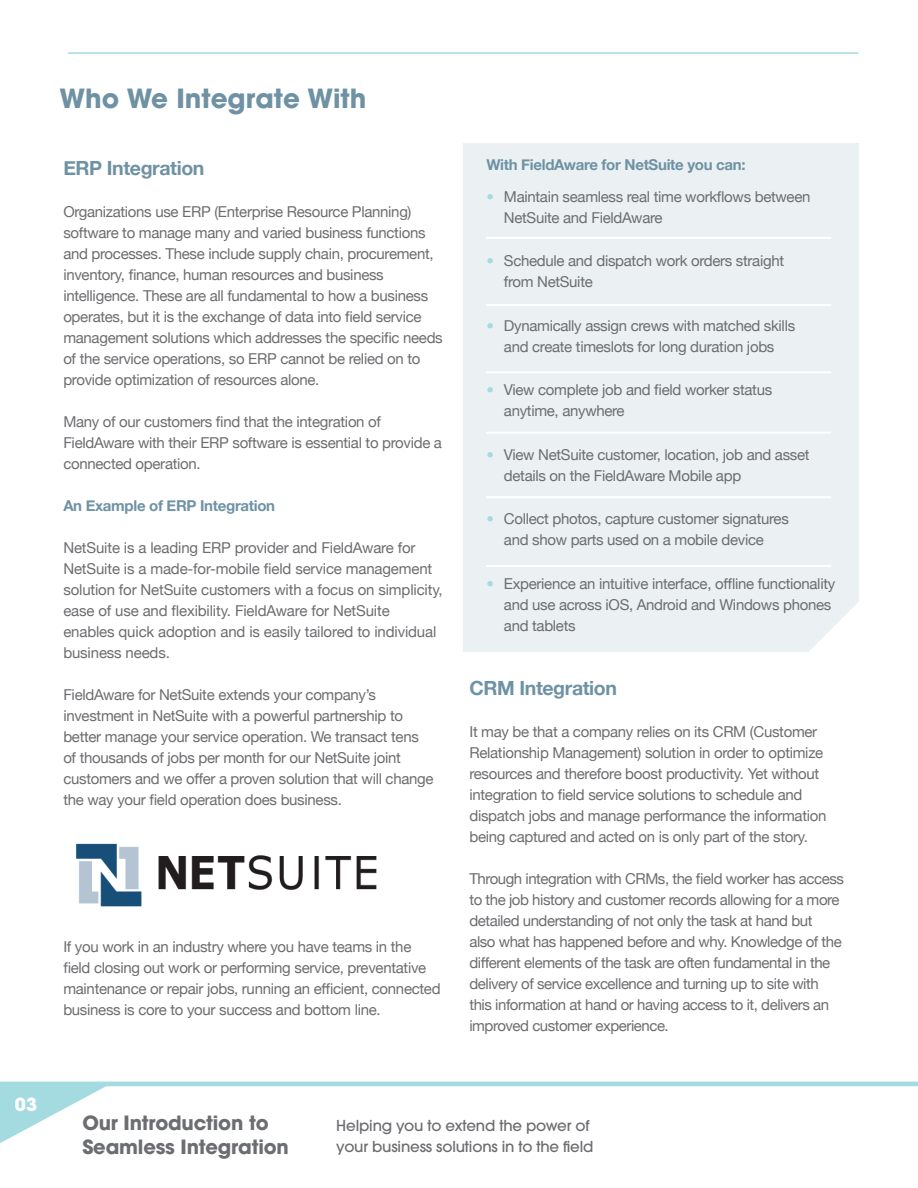
<style>
.page{position:relative;width:918px;height:1188px;background:#fff}
.page>*{position:absolute;margin:0;border:0;box-sizing:border-box;transform-origin:0 0}
.t1{font:700 26.25px "Avant Garde";color:#6e92a4}
.t2{font:700 19.5px/24px "Avant Garde";letter-spacing:-.01em;color:#6c6d70}
.t3{font:700 19.5px "Helvetica Neue";letter-spacing:-.02em;color:#6e92a4}
.t4{font:700 18px "Avant Garde";color:#fff}
.t5{font:15px/21px "Helvetica Neue";letter-spacing:-.02em;color:#6c6d70}
.t6{font:500 15px/21px "Avant Garde";letter-spacing:-.01em;color:#6c6d70}
.t7{font:700 15px "Helvetica Neue";letter-spacing:-.02em;color:#6e92a4}
.s1{color:#a3dbe0}
</style>
<div class="page">
<div style="left:463px;top:143px;width:395px;height:509px;background:#ebf0f3"></div>
<svg style="left:0;top:1082px;width:918px;height:61px"></svg>
<hr style="left:68px;top:52px;width:790px;height:2px;background:#a3dbe0">
<img style="left:76px;top:843px;width:301px;height:64px">
<hr style="left:486px;top:237px;width:345px;height:2px;background:#fff">
<hr style="left:486px;top:304px;width:345px;height:2px;background:#fff">
<hr style="left:486px;top:371px;width:345px;height:2px;background:#fff">
<hr style="left:486px;top:432px;width:345px;height:2px;background:#fff">
<hr style="left:486px;top:496px;width:345px;height:2px;background:#fff">
<hr style="left:486px;top:565px;width:345px;height:2px;background:#fff">
<svg style="left:809px;top:584px;width:50px;height:68px"></svg>
<h1 class="t1" style="left:60px;top:81px;width:308px">Who We Integrate With</h1>
<h2 class="t3" style="left:63px;top:150px;width:143px">ERP Integration</h2>
<p class="t5" style="left:63px;top:200px;width:381px">Organizations use ERP (Enterprise Resource Planning) software to manage many and varied business functions and processes. These include supply chain, procurement, inventory, finance, human resources and business intelligence. These are all fundamental to how a business operates, but it is the exchange of data into field service management solutions which addresses the specific needs of the service operations, so ERP cannot be relied on to provide optimization of resources alone.</p>
<p class="t5" style="left:63px;top:410px;width:380px">Many of our customers find that the integration of<br>FieldAware with their ERP software is essential to provide a connected operation.</p>
<p class="t7" style="left:63px;top:492px;width:213px">An Example of ERP Integration</p>
<p class="t5" style="left:63px;top:536px;width:381px">NetSuite is a leading ERP provider and FieldAware for NetSuite is a made-for-mobile field service management solution for NetSuite customers with a focus on simplicity, ease of use and flexibility. FieldAware for NetSuite enables quick adoption and is easily tailored to individual business needs.</p>
<p class="t5" style="left:63px;top:683px;width:372px">FieldAware for NetSuite extends your company’s investment in NetSuite with a powerful partnership to better manage your service operation. We transact tens of thousands of jobs per month for our NetSuite joint customers and we offer a proven solution that will change the way your field operation does business.</p>
<p class="t5" style="left:63px;top:935px;width:379px">If you work in an industry where you have teams in the field closing out work or performing service, preventative maintenance or repair jobs, running an efficient, connected business is core to your success and bottom line.</p>
<p class="t7" style="left:486px;top:152px;width:261px">With FieldAware for NetSuite you can:</p>
<p class="t5" style="left:504px;top:185px;width:308px;text-indent:-17px"><span class="s1">•</span> Maintain seamless real time workflows between<br>NetSuite and FieldAware</p>
<p class="t5" style="left:504px;top:250px;width:282px;text-indent:-17px"><span class="s1">•</span> Schedule and dispatch work orders straight from NetSuite</p>
<p class="t5" style="left:486px;top:314px;width:310px;text-align:center"><span class="s1">•</span> Dynamically assign crews with matched skills and create timeslots for long duration jobs</p>
<p class="t5" style="left:504px;top:379px;width:270px;text-indent:-17px"><span class="s1">•</span> View complete job and field worker status anytime, anywhere</p>
<p class="t5" style="left:504px;top:443px;width:307px;text-indent:-17px"><span class="s1">•</span> View NetSuite customer, location, job and asset details on the FieldAware Mobile app</p>
<p class="t5" style="left:486px;top:508px;width:304px;text-align:center"><span class="s1">•</span> Collect photos, capture customer signatures and show parts used on a mobile device</p>
<p class="t5" style="left:504px;top:572px;width:333px;text-indent:-17px"><span class="s1">•</span> Experience an intuitive interface, offline functionality and use across iOS, Android and Windows phones and tablets</p>
<h2 class="t3" style="left:469px;top:671px;width:149px">CRM Integration</h2>
<p class="t5" style="left:469px;top:721px;width:359px">It may be that a company relies on its CRM (Customer Relationship Management) solution in order to optimize resources and therefore boost productivity. Yet without integration to field service solutions to schedule and dispatch jobs and manage performance the information being captured and acted on is only part of the story.</p>
<p class="t5" style="left:469px;top:868px;width:376px">Through integration with CRMs, the field worker has access to the job history and customer records allowing for a more detailed understanding of not only the task at hand but<br>also what has happened before and why. Knowledge of the different elements of the task are often fundamental in the delivery of service excellence and turning up to site with this information at hand or having access to it, delivers an improved customer experience.</p>
<p class="t4" style="left:15px;top:1093px;width:24px">03</p>
<h2 class="t2" style="left:82px;top:1111px;width:208px">Our Introduction to<br>Seamless Integration</h2>
<p class="t6" style="left:336px;top:1115px;width:259px">Helping you to extend the power of your business solutions in to the field</p>
</div>
